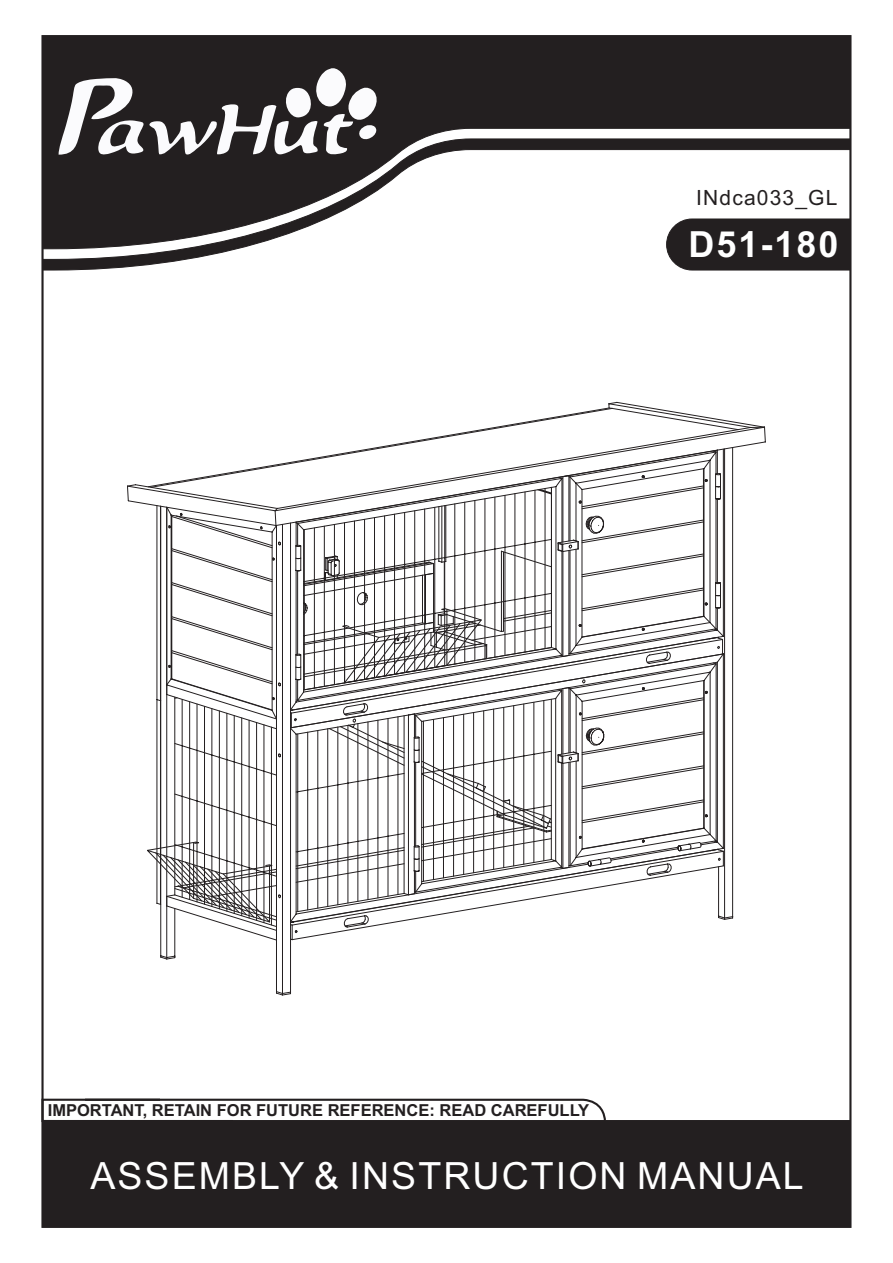
<style>
.page{position:relative;width:893px;height:1263px;background:#fff}
.page>*{position:absolute;margin:0;border:0;box-sizing:border-box;transform-origin:0 0}
.t1{font:37.5px "Arial";letter-spacing:.055em;color:#fff}
.t2{font:700 36px "Arial";letter-spacing:.055em;color:#fff}
.t3{font:21px "Arial";letter-spacing:.055em;color:#231f20}
.t4{font:700 16.5px "Arial";color:#231f20}
</style>
<div class="page">
<div style="left:42px;top:1120px;width:809px;height:108px;background:#231f20"></div>
<svg style="left:41px;top:1097px;width:566px;height:26px"></svg>
<svg style="left:42px;top:35px;width:809px;height:103px;background:#302d2e"></svg>
<svg style="left:42px;top:138px;width:809px;height:133px"></svg>
<svg style="left:59px;top:66px;width:322px;height:91px"></svg>
<hr style="left:276px;top:525px;width:1px;height:466px;background:#231f20">
<hr style="left:282px;top:524px;width:1px;height:469px;background:#231f20">
<hr style="left:290px;top:523px;width:1px;height:469px;background:#231f20">
<svg style="left:276px;top:991px;width:15px;height:5px"></svg>
<svg style="left:127px;top:402px;width:639px;height:557px"></svg>
<p class="t3" style="left:696px;top:190px;width:143px">INdca033_GL</p>
<h2 class="t2" style="left:688px;top:231px;width:152px">D51-180</h2>
<p class="t4" style="left:48px;top:1104px;width:543px">IMPORTANT, RETAIN FOR FUTURE REFERENCE: READ CAREFULLY</p>
<h1 class="t1" style="left:90px;top:1162px;width:715px">ASSEMBLY &amp; INSTRUCTION MANUAL</h1>
</div>
